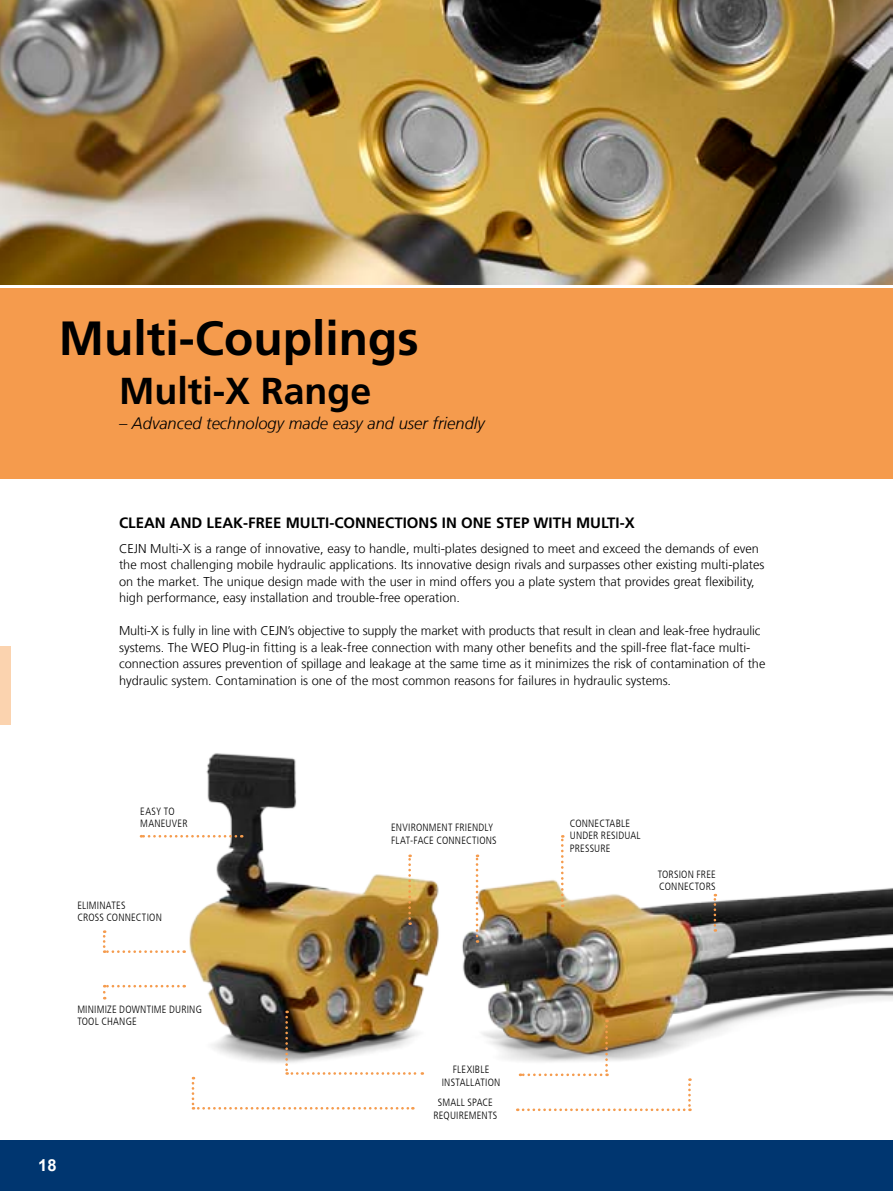
<style>
.page{position:relative;width:893px;height:1191px;background:#fff}
.page>*{position:absolute;margin:0;border:0;box-sizing:border-box;transform-origin:0 0}
.t1{font:700 48px "Frutiger LT Com";color:#000}
.t2{font:700 37.5px "Frutiger LT Com";color:#000}
.t3{font:italic 300 16.5px "Frutiger LT Com";color:#000}
.t4{font:700 16.5px "Arial";color:#fff}
.t5{font:700 15px "Frutiger LT Com";color:#000}
.t6{font:300 12.75px/16.5px "Frutiger LT Com";color:#000}
.t7{font:300 condensed 10.5px/12.6px "Frutiger LT Com";letter-spacing:.02em;color:#000}
</style>
<div class="page">
<img style="left:175px;top:753px;width:718px;height:341px">
<svg style="left:408px;top:854px;width:3px;height:71px"></svg>
<svg style="left:141px;top:835px;width:101px;height:2px"></svg>
<svg style="left:103px;top:930px;width:75px;height:23px"></svg>
<svg style="left:103px;top:985px;width:75px;height:14px"></svg>
<svg style="left:476px;top:854px;width:2px;height:88px"></svg>
<svg style="left:561px;top:835px;width:3px;height:72px"></svg>
<svg style="left:192px;top:1010px;width:231px;height:99px"></svg>
<svg style="left:517px;top:1019px;width:174px;height:92px"></svg>
<svg style="left:714px;top:894px;width:2px;height:37px"></svg>
<img style="left:0;top:0;width:893px;height:285px">
<div style="left:0;top:288px;width:893px;height:190px;background:#f59b4d"></div>
<img style="left:892px;top:0;width:1px;height:157px">
<div style="left:0;top:1140px;width:893px;height:51px;background:#003670"></div>
<div style="left:0;top:647px;width:11px;height:78px;background:#fbd3af"></div>
<h1 class="t1" style="left:59px;top:310px;width:361px">MULTI-COUPLINGS</h1>
<h2 class="t2" style="left:119px;top:369px;width:254px">MULTI-X RANGE</h2>
<p class="t3" style="left:119px;top:413px;width:367px">– Advanced technology made easy and user friendly</p>
<p class="t5" style="left:119px;top:513px;width:517px">CLEAN AND LEAK-FREE M ULTI-CONNECTIONS IN ONE STEP WITH MULTI-X</p>
<p class="t6" style="left:119px;top:540px;width:647px">CEJN Multi-X is a range of innovative, easy to handle, multi-plates designed to meet and exceed the demands of even the most challenging mobile hydraulic applications. Its innovative design rivals and surpasses other existing multi-plates on the market. The unique design made with the user in mind offers you a plate system that provides great flexibility, high performance, easy installation and trouble-free operation.</p>
<p class="t6" style="left:119px;top:622px;width:648px">Multi-X is fully in line with CEJN’s objective to supply the market with products that result in clean and leak-free hydraulic systems. The WEO Plug-in fitting is a leak-free connection with many other benefits and the spill-free flat-face multi&shy;connection assures prevention of spillage and leakage at the same time as it minimizes the risk of contamination of the hydraulic system. Contamination is one of the most common reasons for failures in hydraulic systems.</p>
<p class="t7" style="left:140px;top:805px;width:49px">EASY TO<br>MANEUVER</p>
<p class="t7" style="left:77px;top:899px;width:86px">ELIMINATES<br>CROSS CONNECTION</p>
<p class="t7" style="left:77px;top:1002px;width:126px">MINIMIZE DOWNTIME DURING<br>TOOL CHANGE</p>
<p class="t4" style="left:38px;top:1154px;width:20px">18</p>
<p class="t7" style="left:391px;top:821px;width:107px">ENVIRONMENT FRIENDLY<br>FLAT-FACE CONNECTIONS</p>
<p class="t7" style="left:570px;top:817px;width:72px">CONNECTABLE<br>UNDER RESIDUAL<br>PRESSURE</p>
<p class="t7" style="left:658px;top:868px;width:60px">TORSION FREE<br>CONNECTORS</p>
<p class="t7" style="left:442px;top:1063px;width:60px;text-align:center">FLEXIBLE<br>INSTALLATION</p>
<p class="t7" style="left:433px;top:1096px;width:65px;text-align:center">SMALL SPACE<br>REQUIREMENTS</p>
</div>
